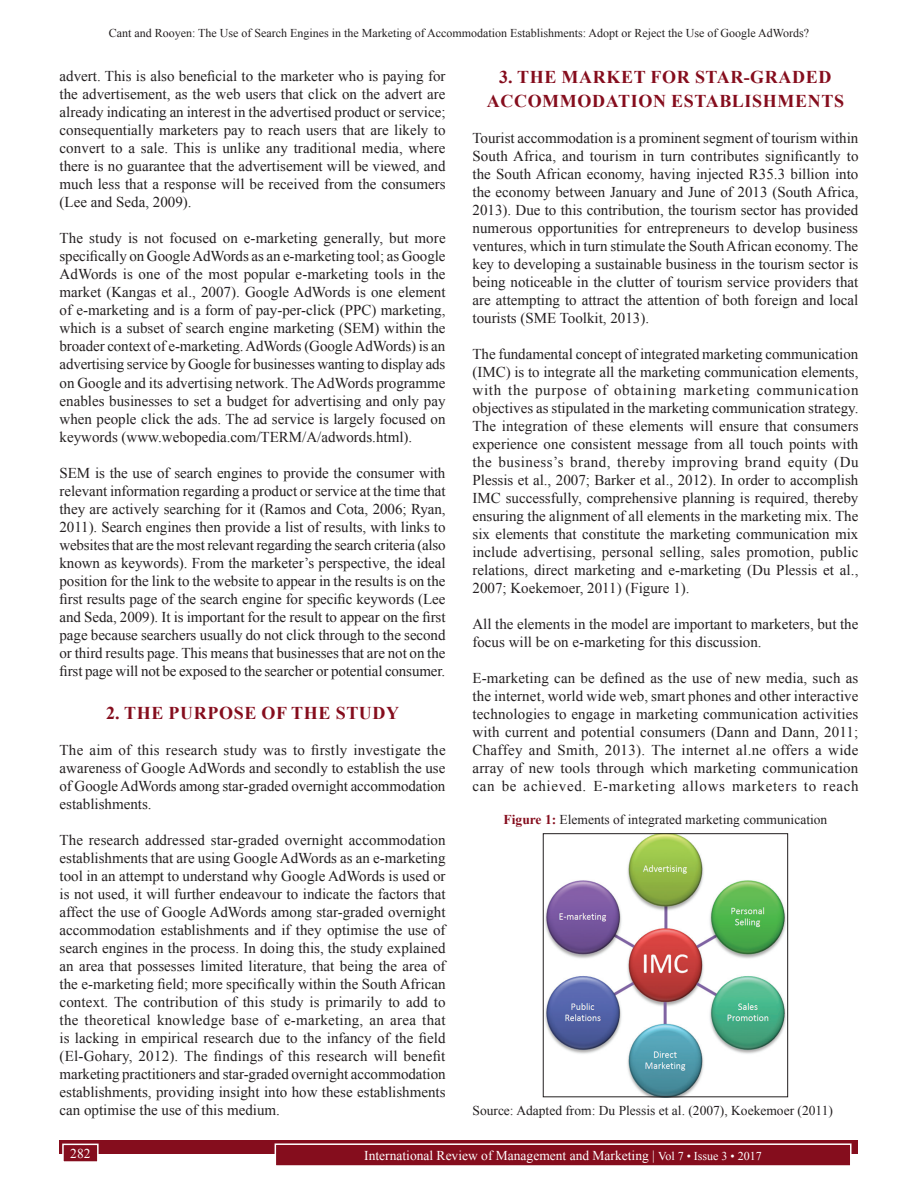
<style>
.page{position:relative;width:918px;height:1188px;background:#fff}
.page>*{position:absolute;margin:0;border:0;box-sizing:border-box;transform-origin:0 0}
.t1{font:700 18px/24.6px "Times New Roman";letter-spacing:.035em;color:#850d1d;text-align:center}
.TX{font:15px/18px "Times New Roman";color:#231f20;text-align:justify}
.Folio{font:13.5px "Times New Roman";color:#fff}
.FGC_SRC{font:13.5px "Times New Roman";color:#231f20}
.FGC{font:13.5px "Times New Roman";color:#231f20}
.t2{font:12px "Times New Roman";color:#231f20}
.s1{font-weight:700;color:#850d1d}
.s2{font-size:12px}
</style>
<div class="page">
<div style="left:60px;top:1140px;width:798px;height:13px;background:#850d1d"></div>
<div style="left:275px;top:1144px;width:576px;height:22px;background:#850d1d"></div>
<div style="left:275px;top:1143px;width:577px;height:24px;border:2px solid #fff"></div>
<div style="left:63px;top:1144px;width:35px;height:18px;background:#850d1d"></div>
<div style="left:62px;top:1144px;width:37px;height:19px;border:2px solid #fff"></div>
<img style="left:545px;top:835px;width:241px;height:260px">
<div style="left:543px;top:833px;width:245px;height:264px;border:1px solid #231f20"></div>
<p class="t2" style="left:109px;top:25px;width:702px">Cant and Rooyen: The Use of Search Engines in the Marketing of Accommodation Establishments: Adopt or Reject the Use of Google AdWords?</p>
<p class="TX" style="left:60px;top:66px;width:388px">advert. This is also beneficial to the marketer who is paying for the advertisement, as the web users that click on the advert are already indicating an interest in the advertised product or service; consequentially marketers pay to reach users that are likely to convert to a sale. This is unlike any traditional media, where there is no guarantee that the advertisement will be viewed, and much less that a response will be received from the consumers (Lee and Seda, 2009).</p>
<p class="TX" style="left:60px;top:229px;width:388px">The study is not focused on e-marketing generally, but more specifically on Google AdWords as an e-marketing tool; as Google AdWords is one of the most popular e-marketing tools in the market (Kangas et al., 2007). Google AdWords is one element of e-marketing and is a form of pay-per-click (PPC) marketing, which is a subset of search engine marketing (SEM) within the broader context of e-marketing. AdWords (Google AdWords) is an advertising service by Google for businesses wanting to display ads on Google and its advertising network. The AdWords programme enables businesses to set a budget for advertising and only pay when people click the ads. The ad service is largely focused on keywords (www.webopedia.com/TERM/A/adwords.html).</p>
<p class="TX" style="left:60px;top:463px;width:388px">SEM is the use of search engines to provide the consumer with relevant information regarding a product or service at the time that they are actively searching for it (Ramos and Cota, 2006; Ryan, 2011). Search engines then provide a list of results, with links to websites that are the most relevant regarding the search criteria (also known as keywords). From the marketer’s perspective, the ideal position for the link to the website to appear in the results is on the first results page of the search engine for specific keywords (Lee and Seda, 2009). It is important for the result to appear on the first page because searchers usually do not click through to the second or third results page. This means that businesses that are not on the first page will not be exposed to the searcher or potential consumer.</p>
<h1 class="t1" style="left:106px;top:700px;width:295px">2. THE PURPOSE OF THE STUDY</h1>
<p class="TX" style="left:60px;top:740px;width:388px">The aim of this research study was to firstly investigate the awareness of Google AdWords and secondly to establish the use of Google AdWords among star-graded overnight accommodation establishments.</p>
<p class="TX" style="left:60px;top:830px;width:388px">The research addressed star-graded overnight accommodation establishments that are using Google AdWords as an e-marketing tool in an attempt to understand why Google AdWords is used or is not used, it will further endeavour to indicate the factors that affect the use of Google AdWords among star-graded overnight accommodation establishments and if they optimise the use of search engines in the process. In doing this, the study explained an area that possesses limited literature, that being the area of the e-marketing field; more specifically within the South African context. The contribution of this study is primarily to add to the theoretical knowledge base of e-marketing, an area that is lacking in empirical research due to the infancy of the field (El-Gohary, 2012). The findings of this research will benefit marketing practitioners and star-graded overnight accommodation establishments, providing insight into how these establishments can optimise the use of this medium.</p>
<h1 class="t1" style="left:487px;top:64px;width:359px">3. THE MARKET FOR STAR-GRADED<br>ACCOMMODATION ESTABLISHMENTS</h1>
<p class="TX" style="left:472px;top:129px;width:388px">Tourist accommodation is a prominent segment of tourism within South Africa, and tourism in turn contributes significantly to the South African economy, having injected R35.3 billion into the economy between January and June of 2013 (South Africa, 2013). Due to this contribution, the tourism sector has provided numerous opportunities for entrepreneurs to develop business ventures, which in turn stimulate the South African economy. The key to developing a sustainable business in the tourism sector is being noticeable in the clutter of tourism service providers that are attempting to attract the attention of both foreign and local tourists (SME Toolkit, 2013).</p>
<p class="TX" style="left:472px;top:345px;width:388px">The fundamental concept of integrated marketing communication (IMC) is to integrate all the marketing communication elements, with the purpose of obtaining marketing communication objectives as stipulated in the marketing communication strategy.<br>The integration of these elements will ensure that consumers experience one consistent message from all touch points with the business’s brand, thereby improving brand equity (Du Plessis et al., 2007; Barker et al., 2012). In order to accomplish IMC successfully, comprehensive planning is required, thereby ensuring the alignment of all elements in the marketing mix. The six elements that constitute the marketing communication mix include advertising, personal selling, sales promotion, public relations, direct marketing and e-marketing (Du Plessis et al., 2007; Koekemoer, 2011) (Figure 1).</p>
<p class="TX" style="left:472px;top:615px;width:387px">All the elements in the model are important to marketers, but the focus will be on e-marketing for this discussion.</p>
<p class="TX" style="left:472px;top:669px;width:388px">E-marketing can be defined as the use of new media, such as the internet, world wide web, smart phones and other interactive technologies to engage in marketing communication activities with current and potential consumers (Dann and Dann, 2011; Chaffey and Smith, 2013). The internet al.ne offers a wide array of new tools through which marketing communication can be achieved. E-marketing allows marketers to reach</p>
<p class="FGC" style="left:504px;top:810px;width:325px"><span class="s1">Figure 1:</span> Elements of integrated marketing communication</p>
<p class="FGC_SRC" style="left:472px;top:1101px;width:362px">Source: Adapted from: Du Plessis et al. (2007), Koekemoer (2011)</p>
<p class="Folio" style="left:70px;top:1144px;width:22px">282</p>
<p class="Folio" style="left:364px;top:1146px;width:399px">International Review of Management and Marketing | <span class="s2">Vol 7 • Issue 3 • 2017</span></p>
</div>
